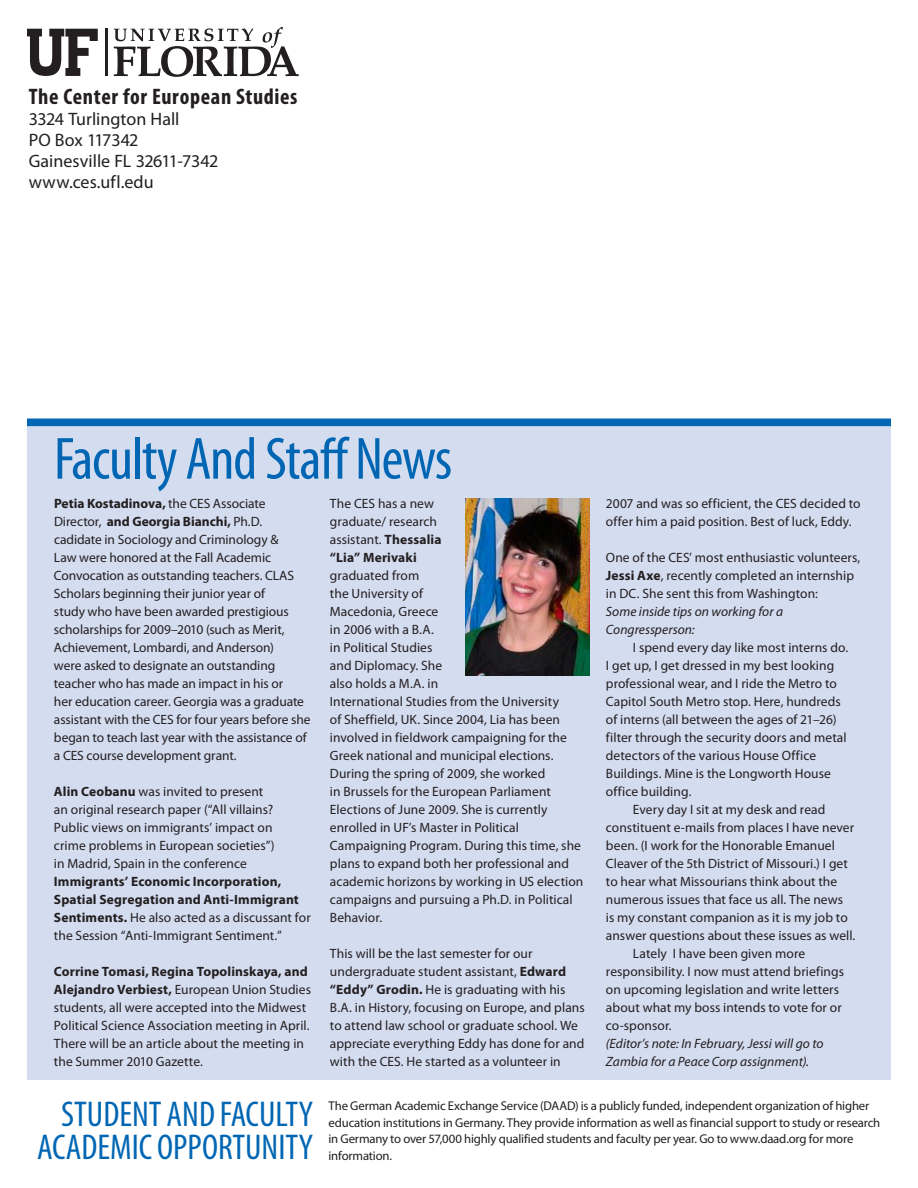
<style>
.page{position:relative;width:918px;height:1188px;background:#fff}
.page>*{position:absolute;margin:0;border:0;box-sizing:border-box;transform-origin:0 0}
.t1{font:condensed 60px "Myriad Pro";letter-spacing:-.02em;color:#0066b3}
.t2{font:condensed 36px "Myriad Pro";color:#0066b3}
.t3{font:700 condensed 22.5px "Myriad Pro";letter-spacing:.03em;color:#231f20}
.t4{font:18px/21px "Myriad Pro";color:#231f20}
.t5{font:13.5px/18px "Myriad Pro";color:#231f20}
.t6{font:700 13.5px/18px "Myriad Pro";letter-spacing:.01em;color:#231f20}
.t7{font:italic 13.5px/18px "Myriad Pro";color:#231f20}
.t8{font:12.75px/16.5px "Myriad Pro";letter-spacing:-.015em;color:#231f20}
.s1{font-weight:700}
.s2{font-weight:400}
</style>
<div class="page">
<div style="left:27px;top:419px;width:864px;height:661px;background:#d4dcf0"></div>
<div style="left:27px;top:419px;width:864px;height:7px;background:#0066b3"></div>
<svg style="left:27px;top:29px;width:71px;height:47px"></svg>
<hr style="left:105px;top:29px;width:2px;height:47px;background:#231f20">
<svg style="left:114px;top:27px;width:185px;height:50px"></svg>
<img style="left:466px;top:498px;width:124px;height:177px">
<h3 class="t3" style="left:29px;top:83px;width:270px">The Center for European Studies</h3>
<h3 class="t4" style="left:29px;top:109px;width:191px">3324 Turlington Hall<br>PO Box 117342<br>Gainesville FL 32611-7342 www.ces.ufl.edu</h3>
<h1 class="t1" style="left:54px;top:423px;width:400px">FACULTY AND STAFF NEWS</h1>
<p class="t5" style="left:54px;top:495px;width:258px"><span class="s1">Petia Kostadinova,</span> the CES Associate Director, <span class="s1">and Georgia Bianchi,</span> Ph.D. cadidate in Sociology and Criminology &amp;<br>Law were honored at the Fall Academic Convocation as outstanding teachers. CLAS Scholars beginning their junior year of<br>study who have been awarded prestigious scholarships for 2009–2010 (such as Merit, Achievement, Lombardi, and Anderson)<br>were asked to designate an outstanding teacher who has made an impact in his or<br>her education career. Georgia was a graduate assistant with the CES for four years before she began to teach last year with the assistance of a CES course development grant.</p>
<p class="t5" style="left:54px;top:783px;width:222px"><span class="s1">Alin Ceobanu</span> was invited to present an original research paper (“All villains?<br>Public views on immigrants’ impact on crime problems in European societies”) in Madrid, Spain in the conference</p>
<p class="t6" style="left:54px;top:873px;width:258px">Immigrants’ Economic Incorporation, Spatial Segregation and Anti-Immigrant Sentiments. <span class="s2">He also acted as a discussant for the Session “Anti-Immigrant Sentiment.”</span></p>
<p class="t5" style="left:54px;top:963px;width:259px"><span class="s1">Corrine Tomasi, Regina Topolinskaya, and Alejandro Verbiest,</span> European Union Studies students, all were accepted into the Midwest Political Science Association meeting in April.<br>There will be an article about the meeting in the Summer 2010 Gazette.</p>
<p class="t5" style="left:330px;top:495px;width:113px">The CES has a new graduate/ research assistant. <span class="s1">Thessalia “Lia” Merivaki</span></p>
<p class="t5" style="left:330px;top:567px;width:255px">graduated from<br>the University of<br>Macedonia, Greece<br>in 2006 with a B.A.<br>in Political Studies<br>and Diplomacy. She<br>also holds a M.A. in<br>International Studies from the University<br>of Sheffield, UK. Since 2004, Lia has been involved in fieldwork campaigning for the<br>Greek national and municipal elections.<br>During the spring of 2009, she worked<br>in Brussels for the European Parliament<br>Elections of June 2009. She is currently enrolled in UF’s Master in Political<br>Campaigning Program. During this time, she plans to expand both her professional and academic horizons by working in US election campaigns and pursuing a Ph.D. in Political<br>Behavior.</p>
<p class="t5" style="left:330px;top:945px;width:256px">This will be the last semester for our undergraduate student assistant, <span class="s1">Edward “Eddy” Grodin.</span> He is graduating with his B.A. in History, focusing on Europe, and plans to attend law school or graduate school. We appreciate everything Eddy has done for and with the CES. He started as a volunteer in</p>
<p class="t5" style="left:606px;top:495px;width:256px">2007 and was so efficient, the CES decided to offer him a paid position. Best of luck, Eddy.</p>
<p class="t5" style="left:606px;top:549px;width:256px">One of the CES’ most enthusiastic volunteers,<br><span class="s1">Jessi Axe</span>, recently completed an internship in DC. She sent this from Washington:</p>
<p class="t7" style="left:606px;top:603px;width:179px">Some inside tips on working for a<br>Congressperson:</p>
<p class="t5" style="left:633px;top:639px;width:217px">I spend every day like most interns do.</p>
<p class="t5" style="left:606px;top:657px;width:230px">I get up, I get dressed in my best looking</p>
<p class="t5" style="left:606px;top:675px;width:232px">professional wear, and I ride the Metro to</p>
<p class="t5" style="left:606px;top:693px;width:236px">Capitol South Metro stop. Here, hundreds</p>
<p class="t5" style="left:606px;top:711px;width:232px">of interns (all between the ages of 21–26)</p>
<p class="t5" style="left:606px;top:729px;width:242px">filter through the security doors and metal</p>
<p class="t5" style="left:606px;top:747px;width:212px">detectors of the various House Office</p>
<p class="t5" style="left:606px;top:765px;width:226px">Buildings. Mine is the Longworth House</p>
<p class="t5" style="left:606px;top:783px;width:87px">office building.</p>
<p class="t5" style="left:633px;top:801px;width:194px">Every day I sit at my desk and read</p>
<p class="t5" style="left:606px;top:819px;width:250px">constituent e-mails from places I have never</p>
<p class="t5" style="left:606px;top:837px;width:231px">been. (I work for the Honorable Emanuel</p>
<p class="t5" style="left:606px;top:855px;width:244px">Cleaver of the 5th District of Missouri.) I get</p>
<p class="t5" style="left:606px;top:873px;width:233px">to hear what Missourians think about the</p>
<p class="t5" style="left:606px;top:891px;width:239px">numerous issues that face us all. The news</p>
<p class="t5" style="left:606px;top:909px;width:243px">is my constant companion as it is my job to</p>
<p class="t5" style="left:606px;top:927px;width:251px">answer questions about these issues as well.</p>
<p class="t5" style="left:633px;top:945px;width:174px">Lately I have been given more</p>
<p class="t5" style="left:606px;top:963px;width:240px">responsibility. I now must attend briefings</p>
<p class="t5" style="left:606px;top:981px;width:235px">on upcoming legislation and write letters</p>
<p class="t5" style="left:606px;top:999px;width:237px">about what my boss intends to vote for or</p>
<p class="t5" style="left:606px;top:1017px;width:67px">co-sponsor.</p>
<p class="t7" style="left:606px;top:1035px;width:219px">(Editor’s note: In February, Jessi will go to<br>Zambia for a Peace Corp assignment).</p>
<h2 class="t2" style="left:61px;top:1093px;width:58px">STUDENT</h2>
<h2 class="t2" style="left:167px;top:1093px;width:148px">AND FACULTY</h2>
<h2 class="t2" style="left:37px;top:1126px;width:30px">ACADEMIC</h2>
<h2 class="t2" style="left:157px;top:1126px;width:31px">OPPORT</h2>
<h2 class="t2" style="left:245px;top:1126px;width:70px">UNITY</h2>
<p class="t8" style="left:328px;top:1098px;width:553px">The German Academic Exchange Service (DAAD) is a publicly funded, independent organization of higher education institutions in Germany. They provide information as well as financial support to study or research in Germany to over 57,000 highly qualified students and faculty per year. Go to www.daad.org for more information.</p>
</div>
